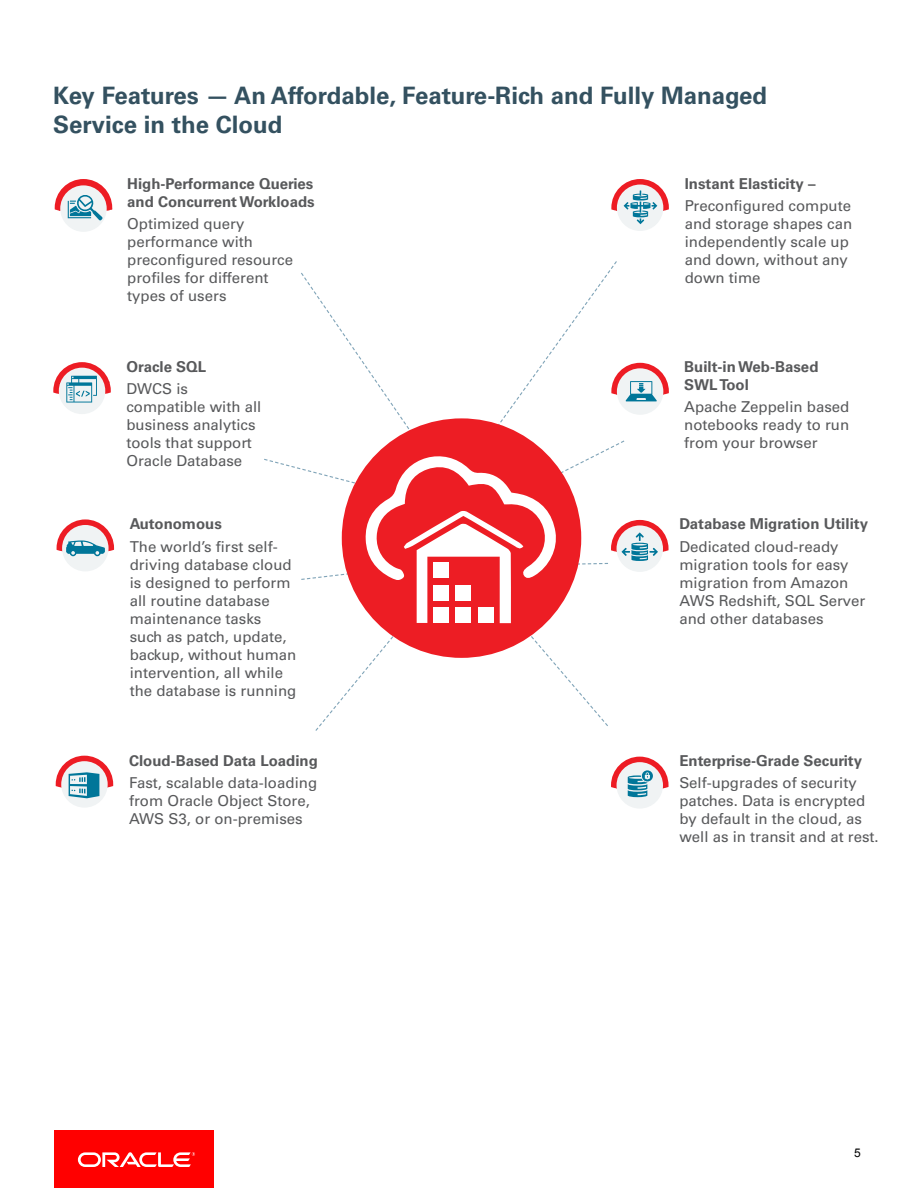
<style>
.page{position:relative;width:918px;height:1188px;background:#fff}
.page>*{position:absolute;margin:0;border:0;box-sizing:border-box;transform-origin:0 0}
.t1{font:700 24px/28.8px "Univers LT Std";color:#345160}
.t2{font:15px/18px "Univers LT Std";color:#58595b}
.t3{font:700 15px/18px "Univers LT Std";color:#58595b}
.t4{font:12px "Arial";color:#000}
</style>
<div class="page">
<div style="left:55px;top:1131px;width:159px;height:57px;background:#f00"></div>
<svg style="left:78px;top:1152px;width:117px;height:15px"></svg>
<div style="left:60px;top:185px;width:47px;height:47px;background:#f0f3f4;border-radius:50%"></div>
<svg style="left:55px;top:179px;width:57px;height:42px"></svg>
<div style="left:61px;top:761px;width:47px;height:47px;background:#f0f3f4;border-radius:50%"></div>
<svg style="left:56px;top:756px;width:57px;height:42px"></svg>
<svg style="left:264px;top:261px;width:441px;height:470px"></svg>
<div style="left:433px;top:563px;width:16px;height:15px;background:#fff"></div>
<div style="left:433px;top:585px;width:16px;height:16px;background:#fff"></div>
<div style="left:456px;top:585px;width:15px;height:16px;background:#fff"></div>
<div style="left:433px;top:608px;width:16px;height:15px;background:#fff"></div>
<div style="left:456px;top:608px;width:15px;height:15px;background:#fff"></div>
<div style="left:478px;top:608px;width:15px;height:15px;background:#fff"></div>
<div style="left:617px;top:762px;width:46px;height:47px;background:#f0f3f4;border-radius:50%"></div>
<svg style="left:611px;top:757px;width:58px;height:40px"></svg>
<div style="left:617px;top:185px;width:46px;height:46px;background:#f0f3f4;border-radius:50%"></div>
<svg style="left:611px;top:179px;width:58px;height:45px"></svg>
<div style="left:59px;top:368px;width:46px;height:46px;background:#f0f3f4;border-radius:50%"></div>
<svg style="left:53px;top:362px;width:58px;height:41px"></svg>
<div style="left:62px;top:525px;width:47px;height:46px;background:#f0f3f4;border-radius:50%"></div>
<svg style="left:57px;top:519px;width:57px;height:37px"></svg>
<h1 class="t1" style="left:53px;top:81px;width:716px">Key Features — An Affordable, Feature-Rich and Fully Managed<br>Service in the Cloud</h1>
<p class="t3" style="left:127px;top:175px;width:189px">High-Performance Queries and Concurrent Workloads</p>
<p class="t2" style="left:127px;top:215px;width:167px">Optimized query performance with preconfigured resource profiles for different types of users</p>
<p class="t3" style="left:126px;top:358px;width:81px">Oracle SQL</p>
<p class="t2" style="left:126px;top:380px;width:137px">DWCS is compatible with all business analytics tools that support<br>Oracle Database</p>
<p class="t3" style="left:130px;top:515px;width:94px">Autonomous</p>
<p class="t2" style="left:130px;top:537px;width:168px">The world’s first self&shy;driving database cloud is designed to perform all routine database maintenance tasks such as patch, update, backup, without human intervention, all while the database is running</p>
<p class="t3" style="left:129px;top:752px;width:190px">Cloud-Based Data Loading</p>
<p class="t2" style="left:129px;top:774px;width:190px">Fast, scalable data-loading from Oracle Object Store,<br>AWS S3, or on-premises</p>
<p class="t3" style="left:685px;top:175px;width:132px">Instant Elasticity –</p>
<p class="t2" style="left:685px;top:197px;width:169px">Preconfigured compute and storage shapes can independently scale up and down, without any down time</p>
<p class="t3" style="left:684px;top:358px;width:136px">Built-in Web-Based<br>SWL Tool</p>
<p class="t2" style="left:684px;top:398px;width:167px;text-align:justify">Apache Zeppelin based notebooks ready to run from your browser</p>
<p class="t3" style="left:679px;top:515px;width:190px">Database Migration Utility</p>
<p class="t2" style="left:679px;top:537px;width:187px">Dedicated cloud-ready migration tools for easy migration from Amazon<br>AWS Redshift, SQL Server and other databases</p>
<p class="t3" style="left:679px;top:752px;width:184px">Enterprise-Grade Security</p>
<p class="t2" style="left:679px;top:774px;width:201px">Self-upgrades of security patches. Data is encrypted by default in the cloud, as well as in transit and at rest.</p>
<p class="t4" style="left:854px;top:1145px;width:8px">5</p>
</div>
